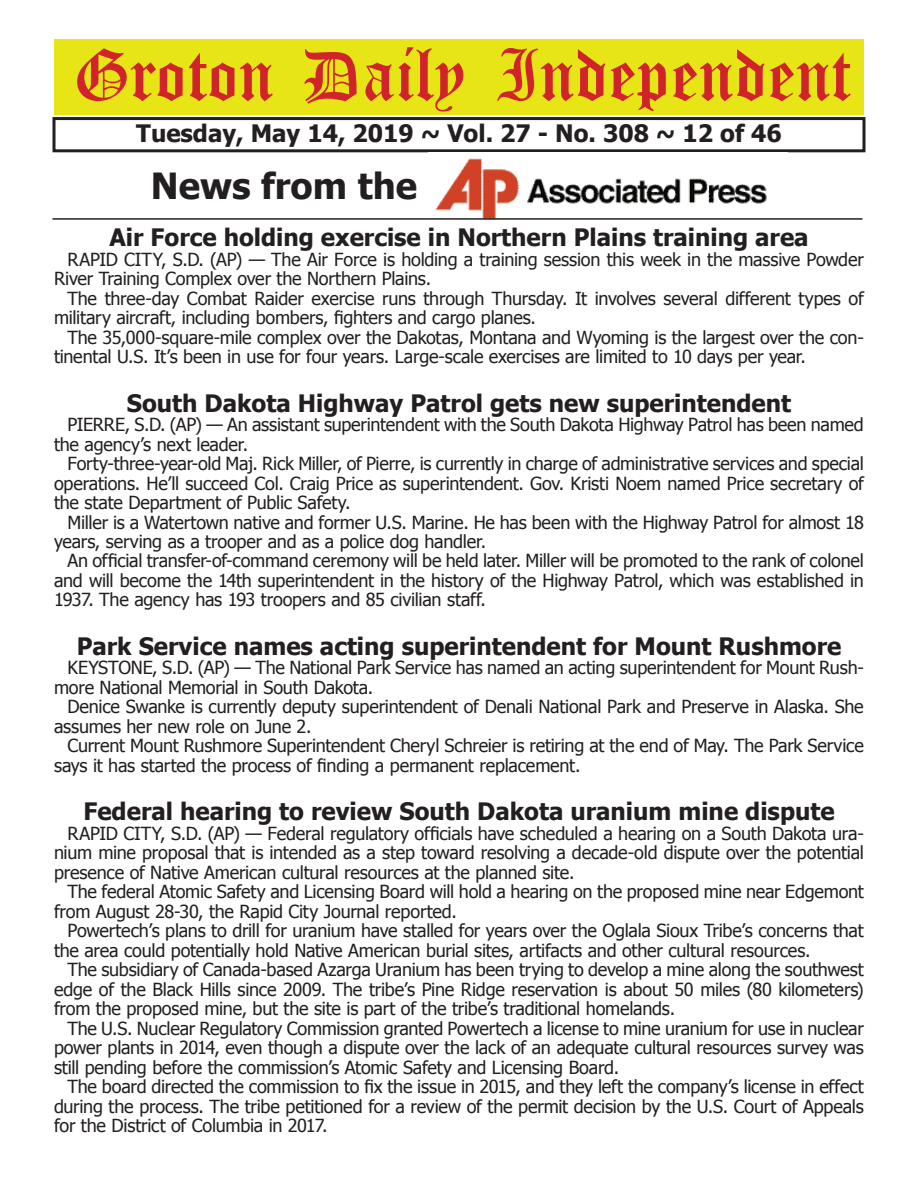
<style>
.page{position:relative;width:918px;height:1188px;background:#fff}
.page>*{position:absolute;margin:0;border:0;box-sizing:border-box;transform-origin:0 0}
.t1{font:54px "Old English Five";color:#d1232a}
.t2{font:700 36px "Tahoma";color:#231f20}
.t3{font:700 24px "Tahoma";color:#231f20}
.t4{font:18px/19.5px "Tahoma";letter-spacing:-.015em;color:#231f20}
</style>
<div class="page">
<div style="left:52px;top:117px;width:814px;height:35px;border:3px solid #231f20"></div>
<div style="left:54px;top:40px;width:810px;height:75px;background:#e7e515"></div>
<img style="left:435px;top:158px;width:332px;height:60px">
<hr style="left:52px;top:218px;width:810px;height:2px;background:#231f20">
<h1 class="t1" style="left:73px;top:50px;width:779px">Groton Daily Independent</h1>
<h3 class="t3" style="left:136px;top:116px;width:647px">Tuesday, May 14, 2019 ~ Vol. 27 - No. 308 ~ 12 of 46</h3>
<h2 class="t2" style="left:151px;top:161px;width:268px">News from the</h2>
<h3 class="t3" style="left:109px;top:221px;width:701px">Air Force holding exercise in Northern Plains training area</h3>
<p class="t4" style="left:54px;top:249px;width:811px;text-indent:14px">RAPID CITY, S.D. (AP) — The Air Force is holding a training session this week in the massive Powder<br>River Training Complex over the Northern Plains.</p>
<p class="t4" style="left:54px;top:288px;width:811px;text-indent:14px">The three-day Combat Raider exercise runs through Thursday. It involves several different types of military aircraft, including bombers, fighters and cargo planes.</p>
<p class="t4" style="left:54px;top:327px;width:812px;text-indent:14px">The 35,000-square-mile complex over the Dakotas, Montana and Wyoming is the largest over the con&shy;tinental U.S. It’s been in use for four years. Large-scale exercises are limited to 10 days per year.</p>
<h3 class="t3" style="left:127px;top:386px;width:666px">South Dakota Highway Patrol gets new superintendent</h3>
<p class="t4" style="left:54px;top:414px;width:811px;text-indent:14px">PIERRE, S.D. (AP) — An assistant superintendent with the South Dakota Highway Patrol has been named the agency’s next leader.</p>
<p class="t4" style="left:54px;top:453px;width:811px;text-align:justify;text-indent:14px">Forty-three-year-old Maj. Rick Miller, of Pierre, is currently in charge of administrative services and special operations. He’ll succeed Col. Craig Price as superintendent. Gov. Kristi Noem named Price secretary of the state Department of Public Safety.</p>
<p class="t4" style="left:54px;top:511px;width:811px;text-indent:14px">Miller is a Watertown native and former U.S. Marine. He has been with the Highway Patrol for almost 18 years, serving as a trooper and as a police dog handler.</p>
<p class="t4" style="left:54px;top:550px;width:812px;text-align:justify;text-indent:14px">An official transfer-of-command ceremony will be held later. Miller will be promoted to the rank of colonel and will become the 14th superintendent in the history of the Highway Patrol, which was established in 1937. The agency has 193 troopers and 85 civilian staff.</p>
<h3 class="t3" style="left:77px;top:629px;width:766px">Park Service names acting superintendent for Mount Rushmore</h3>
<p class="t4" style="left:54px;top:657px;width:812px;text-indent:14px">KEYSTONE, S.D. (AP) — The National Park Service has named an acting superintendent for Mount Rush&shy;more National Memorial in South Dakota.</p>
<p class="t4" style="left:54px;top:696px;width:811px;text-indent:14px">Denice Swanke is currently deputy superintendent of Denali National Park and Preserve in Alaska. She assumes her new role on June 2.</p>
<p class="t4" style="left:54px;top:735px;width:811px;text-indent:14px">Current Mount Rushmore Superintendent Cheryl Schreier is retiring at the end of May. The Park Service says it has started the process of finding a permanent replacement.</p>
<h3 class="t3" style="left:83px;top:795px;width:753px">Federal hearing to review South Dakota uranium mine dispute</h3>
<p class="t4" style="left:54px;top:823px;width:812px;text-align:justify;text-indent:14px">RAPID CITY, S.D. (AP) — Federal regulatory officials have scheduled a hearing on a South Dakota ura&shy;nium mine proposal that is intended as a step toward resolving a decade-old dispute over the potential presence of Native American cultural resources at the planned site.</p>
<p class="t4" style="left:54px;top:881px;width:811px;text-indent:14px">The federal Atomic Safety and Licensing Board will hold a hearing on the proposed mine near Edgemont from August 28-30, the Rapid City Journal reported.</p>
<p class="t4" style="left:54px;top:920px;width:811px;text-indent:14px">Powertech’s plans to drill for uranium have stalled for years over the Oglala Sioux Tribe’s concerns that the area could potentially hold Native American burial sites, artifacts and other cultural resources.</p>
<p class="t4" style="left:54px;top:959px;width:811px;text-align:justify;text-indent:14px">The subsidiary of Canada-based Azarga Uranium has been trying to develop a mine along the southwest edge of the Black Hills since 2009. The tribe’s Pine Ridge reservation is about 50 miles (80 kilometers) from the proposed mine, but the site is part of the tribe’s traditional homelands.</p>
<p class="t4" style="left:54px;top:1017px;width:811px;text-align:justify;text-indent:14px">The U.S. Nuclear Regulatory Commission granted Powertech a license to mine uranium for use in nuclear power plants in 2014, even though a dispute over the lack of an adequate cultural resources survey was still pending before the commission’s Atomic Safety and Licensing Board.</p>
<p class="t4" style="left:54px;top:1076px;width:811px;text-align:justify;text-indent:14px">The board directed the commission to fix the issue in 2015, and they left the company’s license in effect during the process. The tribe petitioned for a review of the permit decision by the U.S. Court of Appeals for the District of Columbia in 2017.</p>
</div>
